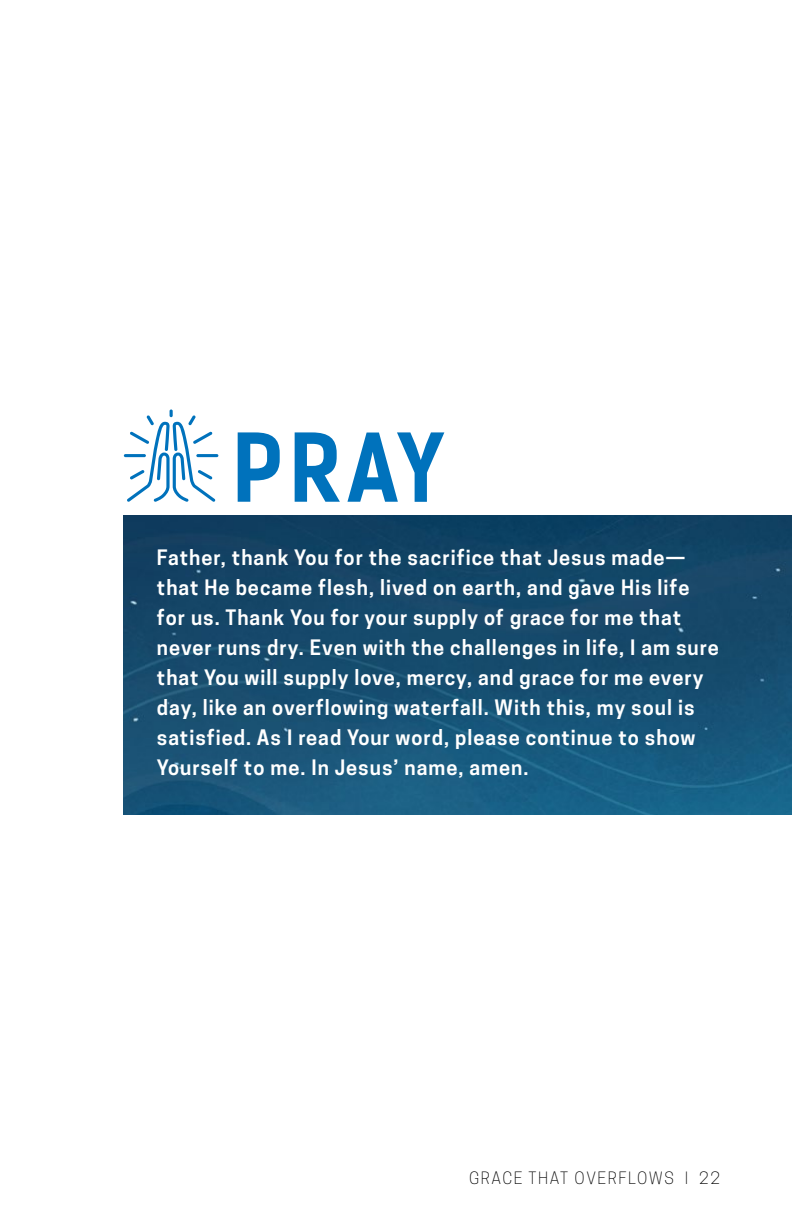
<style>
.page{position:relative;width:792px;height:1224px;background:#fff}
.page>*{position:absolute;margin:0;border:0;box-sizing:border-box;transform-origin:0 0}
.t1{font:700 90px "Kelson Sans";color:#0072bc}
.t2{font:600 20px/30px "Cooper Hewitt";letter-spacing:.05em;color:#fff}
.t3{font:300 16px "Cooper Hewitt";color:#000}
</style>
<div class="page">
<img style="left:124px;top:516px;width:668px;height:299px">
<hr style="left:124px;top:454px;width:22px;height:3px;background:#0072bc;border-radius:2px">
<hr style="left:196px;top:454px;width:22px;height:3px;background:#0072bc;border-radius:2px">
<svg style="left:127px;top:409px;width:88px;height:93px"></svg>
<h1 class="t1" style="left:231px;top:413px;width:214px">PRAY</h1>
<p class="t2" style="left:157px;top:543px;width:563px">Father, thank You for the sacrifice that Jesus made— that He became flesh, lived on earth, and gave His life for us. Thank You for your supply of grace for me that never runs dry. Even with the challenges in life, I am sure that You will supply love, mercy, and grace for me every day, like an overflowing waterfall. With this, my soul is satisfied. As I read Your word, please continue to show Yourself to me. In Jesus’ name, amen.</p>
<p class="t3" style="left:469px;top:1168px;width:23px">GRACE</p>
<p class="t3" style="left:528px;top:1168px;width:11px">THAT</p>
<p class="t3" style="left:575px;top:1168px;width:24px">OVERFLOWS</p>
<p class="t3" style="left:685px;top:1168px;width:36px">| 22</p>
</div>
